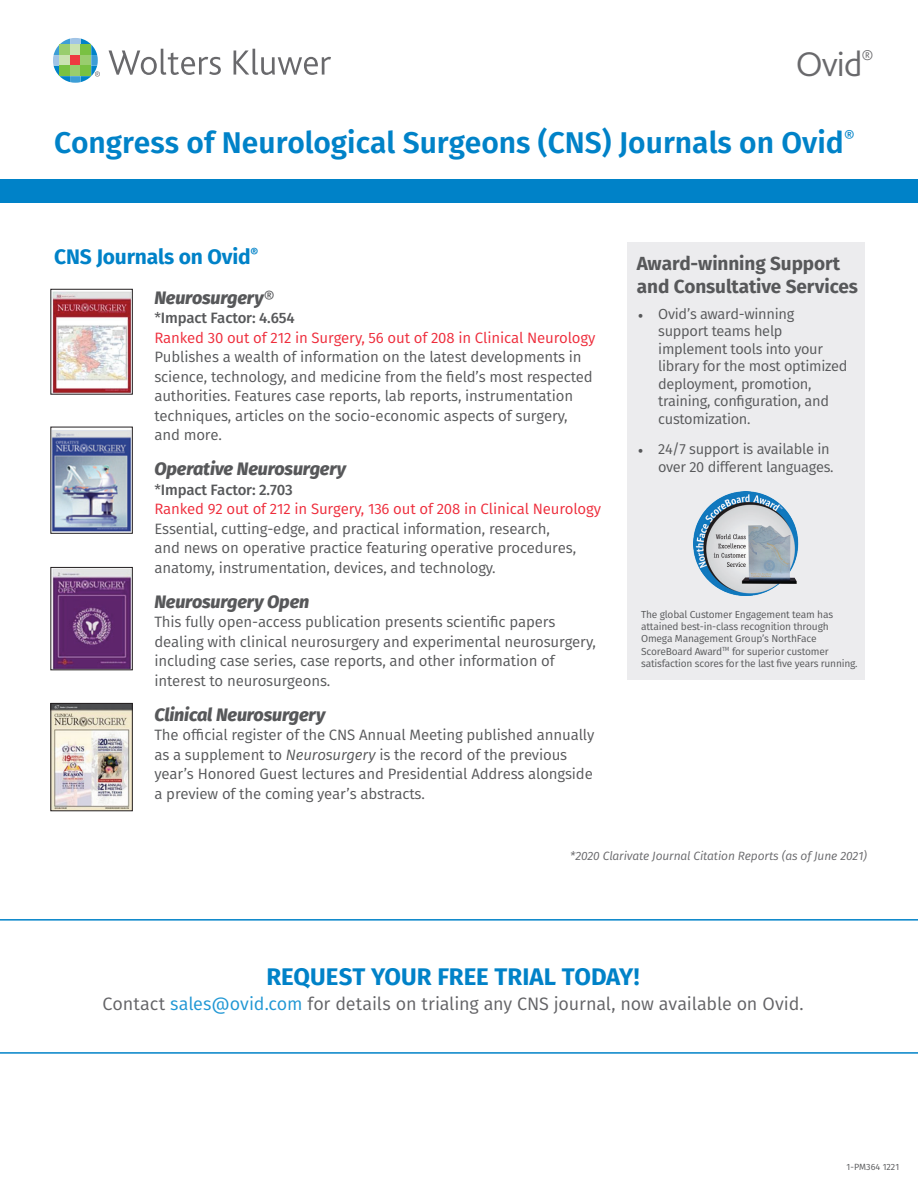
<style>
.page{position:relative;width:918px;height:1188px;background:#fff}
.page>*{position:absolute;margin:0;border:0;box-sizing:border-box;transform-origin:0 0}
.t1{font:300 36px "Bliss 2";color:#69696c}
.t2{font:600 30px "Fira Sans";color:#0082c8}
.t3{font:700 24px "Fira Sans";color:#0082c8}
.t4{font:700 21px "Fira Sans";letter-spacing:-.01em;color:#0082c8}
.t5{font:700 18.9px/22.8px "Fira Sans";letter-spacing:-.005em;color:#57585a}
.t6{font:18px "Fira Sans";letter-spacing:-.01em;color:#636366}
.t7{font:italic 800 18px "Fira Sans";letter-spacing:-.01em;color:#57585a}
.t8{font:15px/19.5px "Fira Sans";letter-spacing:-.01em;color:#57585a}
.t9{font:15px/19.5px "Fira Sans";letter-spacing:-.01em;color:#ee2c3b}
.t10{font:14.55px/17.5px "Fira Sans";letter-spacing:-.02em;color:#57585a}
.t11{font:italic 12px "Fira Sans";letter-spacing:-.01em;color:#69696c}
.t12{font:10.2px/12.3px "Fira Sans";letter-spacing:-.02em;color:#57585a}
.t13{font:9px "Fira Sans";color:#57585a}
.s1{font-weight:400;font-style:normal}
.s2{color:#57585a}
.s3{font-weight:500;color:#57585a}
.s4{font-style:italic}
.s5{font-family:"Minion Pro"}
.s6{color:#2097d4}
</style>
<div class="page">
<svg style="left:0;top:919px;width:918px;height:135px"></svg>
<div style="left:0;top:179px;width:918px;height:24px;background:#0082c8"></div>
<div style="left:627px;top:242px;width:238px;height:437px;background:#ececee"></div>
<img style="left:694px;top:491px;width:105px;height:104px">
<img style="left:53px;top:569px;width:78px;height:99px">
<div style="left:51px;top:567px;width:82px;height:103px;border:1px solid #231f20"></div>
<img style="left:53px;top:705px;width:78px;height:104px">
<div style="left:51px;top:703px;width:82px;height:108px;border:1px solid #231f20"></div>
<img style="left:53px;top:291px;width:78px;height:101px">
<div style="left:51px;top:289px;width:82px;height:105px;border:1px solid #231f20"></div>
<img style="left:53px;top:430px;width:78px;height:102px">
<div style="left:51px;top:427px;width:82px;height:107px;border:1px solid #231f20"></div>
<svg style="left:53px;top:38px;width:47px;height:45px"></svg>
<svg style="left:109px;top:49px;width:112px;height:26px"></svg>
<svg style="left:234px;top:49px;width:97px;height:26px"></svg>
<h1 class="t1" style="left:796px;top:41px;width:80px">Ovid<sup>®</sup></h1>
<h2 class="t2" style="left:54px;top:118px;width:802px">Congress of Neurological Surgeons (CNS) Journals on Ovid<sup>®</sup></h2>
<h3 class="t4" style="left:54px;top:239px;width:206px">CNS Journals on Ovid<sup>®</sup></h3>
<p class="t7" style="left:154px;top:281px;width:122px">Neurosurgery<span class="s1">®</span></p>
<p class="t9" style="left:154px;top:308px;width:442px"><span class="s2">*</span><span class="s3">Impact Factor: 4.654<br></span>Ranked 30 out of 212 in Surgery, 56 out of 208 in Clinical Neurology</p>
<p class="t8" style="left:154px;top:347px;width:440px">Publishes a wealth of information on the latest developments in science, technology, and medicine from the field’s most respected authorities. Features case reports, lab reports, instrumentation techniques, articles on the socio-economic aspects of surgery, and more.</p>
<p class="t7" style="left:154px;top:453px;width:193px">Operative Neurosurgery</p>
<p class="t9" style="left:154px;top:479px;width:448px"><span class="s2">*</span><span class="s3">Impact Factor: 2.703<br></span>Ranked 92 out of 212 in Surgery, 136 out of 208 in Clinical Neurology</p>
<p class="t8" style="left:154px;top:518px;width:423px">Essential, cutting-edge, and practical information, research, and news on operative practice featuring operative procedures, anatomy, instrumentation, devices, and technology.</p>
<p class="t7" style="left:154px;top:586px;width:156px">Neurosurgery Open</p>
<p class="t8" style="left:154px;top:612px;width:443px">This fully open-access publication presents scientific papers dealing with clinical neurosurgery and experimental neurosurgery, including case series, case reports, and other information of interest to neurosurgeons.</p>
<p class="t7" style="left:154px;top:699px;width:172px">Clinical Neurosurgery</p>
<p class="t8" style="left:154px;top:725px;width:441px">The official register of the CNS Annual Meeting published annually as a supplement to <span class="s4">Neurosurgery</span> is the record of the previous year’s Honored Guest lectures and Presidential Address alongside a preview of the coming year’s abstracts.</p>
<p class="t5" style="left:637px;top:251px;width:223px">Award-winning Support and Consultative Services</p>
<p class="t10" style="left:658px;top:305px;width:191px;text-indent:-20px"><span class="s5">•</span> Ovid’s award-winning support teams help implement tools into your library for the most optimized deployment, promotion, training, configuration, and customization.</p>
<p class="t10" style="left:638px;top:440px;width:197px;text-align:right"><span class="s5">•</span> 24/7 support is available in over 20 different languages.</p>
<p class="t12" style="left:641px;top:608px;width:218px">The global Customer Engagement team has attained best-in-class recognition through Omega Management Group’s NorthFace ScoreBoard Award<sup>TM</sup> for superior customer satisfaction scores for the last five years running.</p>
<p class="t11" style="left:570px;top:847px;width:298px">*2020 Clarivate Journal Citation Reports (as of June 2021)</p>
<h3 class="t3" style="left:266px;top:957px;width:375px">REQUEST YOUR FREE TRIAL TODAY!</h3>
<p class="t6" style="left:103px;top:990px;width:703px">Contact <span class="s6">sales@ovid.com</span> for details on trialing any CNS journal, now available on Ovid.</p>
<p class="t13" style="left:847px;top:1161px;width:54px">1-PM364 1221</p>
</div>
